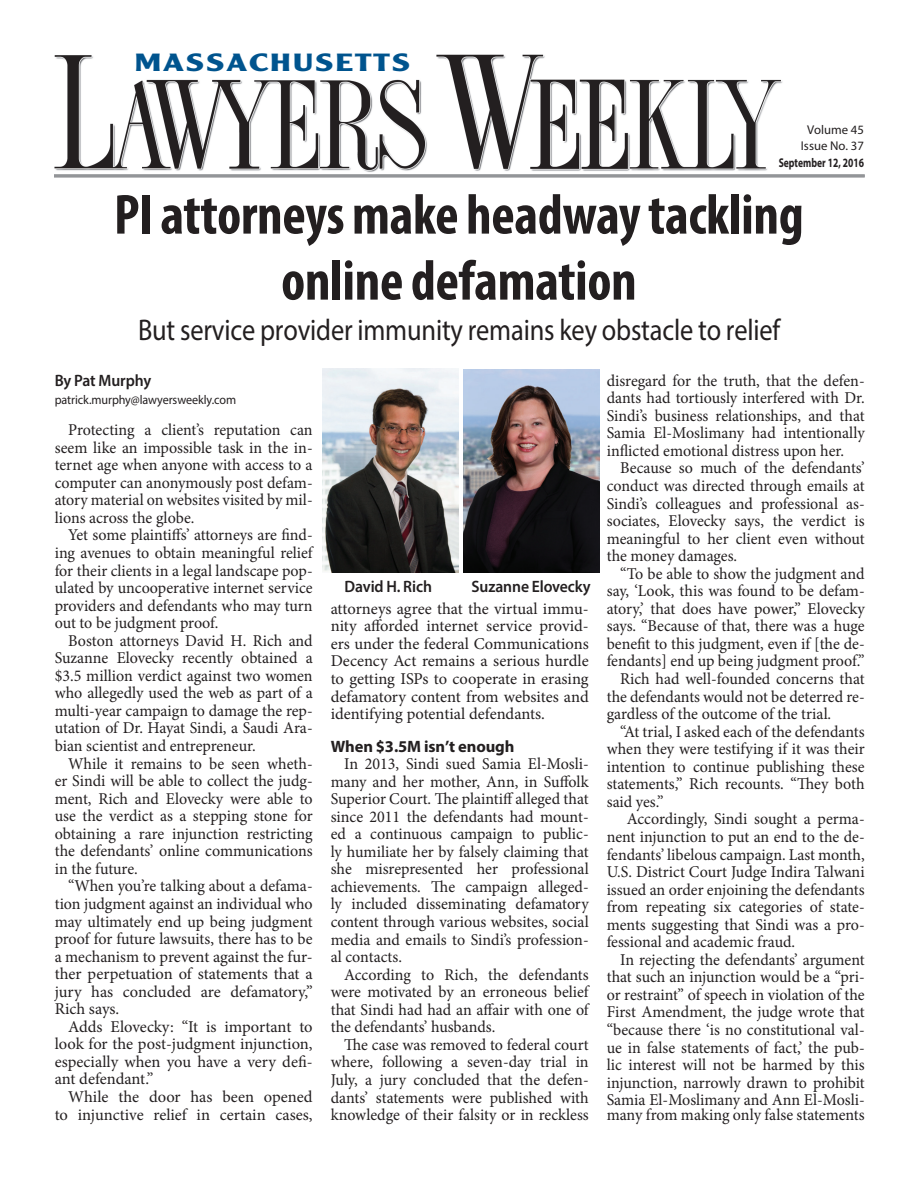
<style>
.page{position:relative;width:918px;height:1188px;background:#fff}
.page>*{position:absolute;margin:0;border:0;box-sizing:border-box;transform-origin:0 0}
.t1{font:700 condensed 57px/66px "Myriad Pro";letter-spacing:-.005em;color:#231f20;text-align:center}
.t2{font:30px "Myriad Pro";letter-spacing:-.005em;color:#231f20;scale:.88 1}
.t3{font:700 24.45px "Clearface Gothic LT Std";letter-spacing:.06em;color:#00548e;scale:1.39 1}
.t4{font:16.5px/17.5px "Minion Pro";color:#231f20;text-align:justify}
.t5{font:600 16.5px "Myriad Pro";letter-spacing:-.005em;color:#231f20;scale:.95 1}
.t6{font:700 16.5px "Myriad Pro";letter-spacing:-.005em;color:#231f20}
.t7{font:12.75px "Myriad Pro";letter-spacing:-.005em;color:#231f20;scale:.95 1}
.t8{font:12.75px/16.5px "Myriad Pro";letter-spacing:-.005em;color:#231f20;text-align:center}
.t9{font:700 12.75px "Myriad Pro";color:#231f20;scale:.75 1}
</style>
<div class="page">
<img style="left:55px;top:54px;width:728px;height:118px">
<hr style="left:54px;top:174px;width:811px;height:3px;background:#939598">
<img style="left:323px;top:369px;width:136px;height:204px">
<img style="left:463px;top:369px;width:136px;height:204px">
<h3 class="t3" style="left:135px;top:48px;width:200px">MASSACHUSETTS</h3>
<p class="t8" style="left:801px;top:121px;width:65px">Volume 45<br>Issue No. 37</p>
<p class="t9" style="left:779px;top:154px;width:115px">September 12, 2016</p>
<h1 class="t1" style="left:114px;top:180px;width:691px">PI attorneys make headway tackling online defamation</h1>
<h2 class="t2" style="left:138px;top:312px;width:731px">But service provider immunity remains key obstacle to relief</h2>
<p class="t5" style="left:55px;top:370px;width:103px">By Pat Murphy</p>
<p class="t7" style="left:55px;top:392px;width:193px">patrick.murphy@lawyersweekly.com</p>
<p class="t4" style="left:55px;top:421px;width:260px;text-indent:14px">Protecting a client’s reputation can seem like an impossible task in the in&shy;ternet age when anyone with access to a computer can anonymously post defam&shy;atory material on websites visited by mil&shy;lions across the globe.</p>
<p class="t4" style="left:55px;top:526px;width:260px;text-indent:13px">Yet some plaintiffs’ attorneys are find&shy;ing avenues to obtain meaningful relief for their clients in a legal landscape pop&shy;ulated by uncooperative internet service providers and defendants who may turn out to be judgment proof.</p>
<p class="t4" style="left:55px;top:632px;width:260px;text-indent:13px">Boston attorneys David H. Rich and Suzanne Elovecky recently obtained a $3.5 million verdict against two women who allegedly used the web as part of a multi-year campaign to damage the rep&shy;utation of Dr. Hayat Sindi, a Saudi Ara&shy;bian scientist and entrepreneur.</p>
<p class="t4" style="left:55px;top:755px;width:260px;text-indent:13px">While it remains to be seen wheth&shy;er Sindi will be able to collect the judg&shy;ment, Rich and Elovecky were able to use the verdict as a stepping stone for obtaining a rare injunction restricting the defendants’ online communications in the future.</p>
<p class="t4" style="left:55px;top:877px;width:260px;text-indent:13px">“When you’re talking about a defama&shy;tion judgment against an individual who may ultimately end up being judgment proof for future lawsuits, there has to be a mechanism to prevent against the fur&shy;ther perpetuation of statements that a jury has concluded are defamatory,” Rich says.</p>
<p class="t4" style="left:55px;top:1018px;width:259px;text-indent:13px">Adds Elovecky: “It is important to look for the post-judgment injunction, especially when you have a very defi&shy;ant defendant.”</p>
<p class="t4" style="left:55px;top:1088px;width:259px;text-align:right">While the door has been opened to injunctive relief in certain cases,</p>
<p class="t5" style="left:345px;top:576px;width:94px">David H. Rich</p>
<p class="t5" style="left:472px;top:576px;width:127px">Suzanne Elovecky</p>
<p class="t4" style="left:331px;top:600px;width:260px">attorneys agree that the virtual immu&shy;nity afforded internet service provid&shy;ers under the federal Communications Decency Act remains a serious hurdle to getting ISPs to cooperate in erasing defamatory content from websites and identifying potential defendants.</p>
<p class="t6" style="left:331px;top:735px;width:185px">When $3.5M isn’t enough</p>
<p class="t4" style="left:331px;top:755px;width:260px;text-indent:14px">In 2013, Sindi sued Samia El-Mosli&shy;many and her mother, Ann, in Suffolk Superior Court. The plaintiff alleged that since 2011 the defendants had mount&shy;ed a continuous campaign to public&shy;ly humiliate her by falsely claiming that she misrepresented her professional achievements. The campaign alleged&shy;ly included disseminating defamatory content through various websites, social media and emails to Sindi’s profession&shy;al contacts.</p>
<p class="t4" style="left:331px;top:966px;width:259px;text-indent:13px">According to Rich, the defendants were motivated by an erroneous belief that Sindi had had an affair with one of the defendants’ husbands.</p>
<p class="t4" style="left:331px;top:1036px;width:260px;text-indent:13px">The case was removed to federal court where, following a seven-day trial in July, a jury concluded that the defen&shy;dants’ statements were published with knowledge of their falsity or in reckless</p>
<p class="t4" style="left:607px;top:372px;width:260px">disregard for the truth, that the defen&shy;dants had tortiously interfered with Dr.<br>Sindi’s business relationships, and that Samia El-Moslimany had intentionally inflicted emotional distress upon her.</p>
<p class="t4" style="left:607px;top:459px;width:259px;text-indent:13px">Because so much of the defendants’ conduct was directed through emails at Sindi’s colleagues and professional as&shy;sociates, Elovecky says, the verdict is meaningful to her client even without the money damages.</p>
<p class="t4" style="left:620px;top:565px;width:246px">“To be able to show the judgment and</p>
<p class="t4" style="left:607px;top:582px;width:259px">say, ‘Look, this was found to be defam-</p>
<p class="t4" style="left:607px;top:600px;width:259px">atory,’ that does have power,” Elovecky</p>
<p class="t4" style="left:607px;top:617px;width:260px">says. “Because of that, there was a huge</p>
<p class="t4" style="left:607px;top:635px;width:259px">benefit to this judgment, even if [the de-</p>
<p class="t4" style="left:607px;top:653px;width:260px">fendants] end up being judgment proof.”</p>
<p class="t4" style="left:620px;top:670px;width:246px">Rich had well-founded concerns that</p>
<p class="t4" style="left:607px;top:688px;width:259px">the defendants would not be deterred re-</p>
<p class="t4" style="left:607px;top:705px;width:226px">gardless of the outcome of the trial.</p>
<p class="t4" style="left:620px;top:723px;width:246px">“At trial, I asked each of the defendants</p>
<p class="t4" style="left:607px;top:740px;width:260px">when they were testifying if it was their</p>
<p class="t4" style="left:607px;top:758px;width:260px">intention to continue publishing these</p>
<p class="t4" style="left:607px;top:775px;width:259px">statements,” Rich recounts. “They both</p>
<p class="t4" style="left:607px;top:793px;width:58px">said yes.”</p>
<p class="t4" style="left:627px;top:810px;width:239px">Accordingly, Sindi sought a perma-</p>
<p class="t4" style="left:607px;top:828px;width:259px">nent injunction to put an end to the de-</p>
<p class="t4" style="left:607px;top:846px;width:260px">fendants’ libelous campaign. Last month,</p>
<p class="t4" style="left:607px;top:863px;width:259px">U.S. District Court Judge Indira Talwani</p>
<p class="t4" style="left:607px;top:881px;width:260px">issued an order enjoining the defendants</p>
<p class="t4" style="left:607px;top:898px;width:259px">from repeating six categories of state-</p>
<p class="t4" style="left:607px;top:916px;width:259px">ments suggesting that Sindi was a pro-</p>
<p class="t4" style="left:607px;top:933px;width:190px">fessional and academic fraud.</p>
<p class="t4" style="left:620px;top:951px;width:246px">In rejecting the defendants’ argument</p>
<p class="t4" style="left:607px;top:968px;width:259px">that such an injunction would be a “pri-</p>
<p class="t4" style="left:607px;top:986px;width:260px">or restraint” of speech in violation of the</p>
<p class="t4" style="left:607px;top:1004px;width:260px">First Amendment, the judge wrote that</p>
<p class="t4" style="left:607px;top:1021px;width:259px">“because there ‘is no constitutional val-</p>
<p class="t4" style="left:607px;top:1039px;width:259px">ue in false statements of fact,’ the pub-</p>
<p class="t4" style="left:607px;top:1056px;width:259px">lic interest will not be harmed by this</p>
<p class="t4" style="left:607px;top:1074px;width:260px">injunction, narrowly drawn to prohibit</p>
<p class="t4" style="left:607px;top:1091px;width:259px">Samia El-Moslimany and Ann El-Mosli-</p>
<p class="t4" style="left:607px;top:1106px;width:260px">many from making only false statements</p>
</div>
